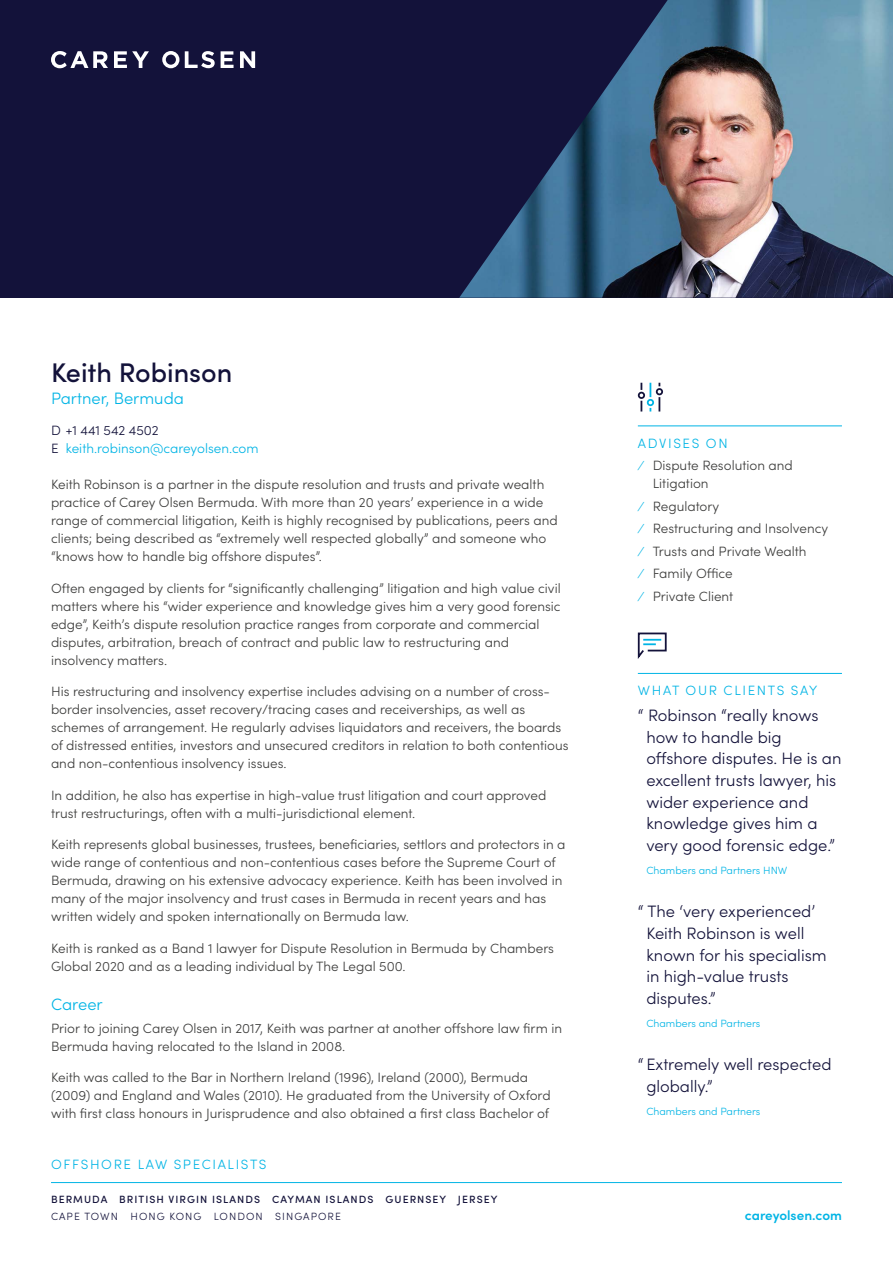
<style>
.page{position:relative;width:893px;height:1263px;background:#fff}
.page>*{position:absolute;margin:0;border:0;box-sizing:border-box;transform-origin:0 0}
.t1{font:500 27px "Sofia Pro";color:#13123a}
.t2{font:300 16.5px/21.6px "Sofia Pro";color:#13123a}
.t3{font:300 16.5px "Sofia Pro";color:#00b4e5}
.t4{font:300 13.5px/18px "Sofia Pro";color:#3c3c3b}
.t5{font:300 13.5px/18px "Sofia Pro";color:#00b4e5}
.t6{font:300 13.5px "Sofia Pro";letter-spacing:.12em;color:#00b4e5}
.t7{font:600 13.5px "Sofia Pro";color:#00b4e5}
.t8{font:300 10.5px "Sofia Pro";color:#00b4e5}
.t9{font:500 10.5px "Sofia Pro";letter-spacing:.1em;color:#13123a}
.t10{font:300 10.5px "Sofia Pro";letter-spacing:.1em;color:#13123a}
.s1{color:#13123a}
.s2{color:#00b4e5}
</style>
<div class="page">
<hr style="left:51px;top:1182px;width:791px;height:1px;background:#00b4e5">
<hr style="left:638px;top:425px;width:204px;height:1px;background:#00b4e5">
<hr style="left:638px;top:673px;width:204px;height:1px;background:#00b4e5">
<svg style="left:637px;top:382px;width:26px;height:30px"></svg>
<svg style="left:637px;top:632px;width:30px;height:27px"></svg>
<div style="left:0;top:0;width:893px;height:298px;background:#13123a"></div>
<img style="left:459px;top:0;width:434px;height:298px">
<svg style="left:114px;top:51px;width:35px;height:17px"></svg>
<svg style="left:185px;top:51px;width:30px;height:17px"></svg>
<svg style="left:221px;top:51px;width:13px;height:17px"></svg>
<svg style="left:240px;top:51px;width:15px;height:17px"></svg>
<svg style="left:162px;top:51px;width:17px;height:17px"></svg>
<svg style="left:51px;top:51px;width:57px;height:17px"></svg>
<h1 class="t1" style="left:51px;top:353px;width:183px">Keith Robinson</h1>
<p class="t3" style="left:51px;top:386px;width:134px">Partner, Bermuda</p>
<p class="t5" style="left:51px;top:421px;width:209px"><span class="s1">D +1 441 542 4502<br>E</span> keith.robinson@careyolsen.com</p>
<p class="t4" style="left:51px;top:475px;width:508px">Keith Robinson is a partner in the dispute resolution and trusts and private wealth practice of Carey Olsen Bermuda. With more than 20 years’ experience in a wide range of commercial litigation, Keith is highly recognised by publications, peers and clients; being described as “extremely well respected globally” and someone who “knows how to handle big offshore disputes”.</p>
<p class="t4" style="left:51px;top:578px;width:511px">Often engaged by clients for “significantly challenging” litigation and high value civil matters where his “wider experience and knowledge gives him a very good forensic edge”, Keith’s dispute resolution practice ranges from corporate and commercial disputes, arbitration, breach of contract and public law to restructuring and insolvency matters.</p>
<p class="t4" style="left:51px;top:681px;width:519px">His restructuring and insolvency expertise includes advising on a number of cross&shy;border insolvencies, asset recovery/tracing cases and receiverships, as well as schemes of arrangement. He regularly advises liquidators and receivers, the boards of distressed entities, investors and unsecured creditors in relation to both contentious and non-contentious insolvency issues.</p>
<p class="t4" style="left:51px;top:785px;width:497px">In addition, he also has expertise in high-value trust litigation and court approved trust restructurings, often with a multi-jurisdictional element.</p>
<p class="t4" style="left:51px;top:834px;width:516px">Keith represents global businesses, trustees, beneficiaries, settlors and protectors in a wide range of contentious and non-contentious cases before the Supreme Court of Bermuda, drawing on his extensive advocacy experience. Keith has been involved in many of the major insolvency and trust cases in Bermuda in recent years and has written widely and spoken internationally on Bermuda law.</p>
<p class="t4" style="left:51px;top:938px;width:505px">Keith is ranked as a Band 1 lawyer for Dispute Resolution in Bermuda by Chambers<br>Global 2020 and as a leading individual by The Legal 500.</p>
<p class="t3" style="left:51px;top:992px;width:53px">Career</p>
<p class="t4" style="left:51px;top:1018px;width:513px">Prior to joining Carey Olsen in 2017, Keith was partner at another offshore law firm in<br>Bermuda having relocated to the Island in 2008.</p>
<p class="t4" style="left:51px;top:1068px;width:501px">Keith was called to the Bar in Northern Ireland (1996), Ireland (2000), Bermuda (2009) and England and Wales (2010). He graduated from the University of Oxford with first class honours in Jurisprudence and also obtained a first class Bachelor of</p>
<p class="t4" style="left:638px;top:431px;width:156px;line-height:22.5px"><span class="s2">ADVISES ON<br>⁄</span> Dispute Resolution and</p>
<p class="t4" style="left:640px;top:471px;width:190px;line-height:22.5px;text-indent:13px">Litigation<br><span class="s2">⁄</span> Regulatory<br><span class="s2">⁄</span> Restructuring and Insolvency <span class="s2">⁄</span> Trusts and Private Wealth<br><span class="s2">⁄</span> Family Office<br><span class="s2">⁄</span> Private Client</p>
<p class="t6" style="left:638px;top:680px;width:181px">WHAT OUR CLIENTS SAY</p>
<p class="t2" style="left:646px;top:704px;width:197px;text-indent:-8px">“ Robinson “really knows how to handle big offshore disputes. He is an excellent trusts lawyer, his wider experience and knowledge gives him a very good forensic edge.”</p>
<p class="t8" style="left:646px;top:863px;width:143px">Chambers and Partners HNW</p>
<p class="t2" style="left:646px;top:900px;width:182px;text-indent:-8px">“ The ‘very experienced’<br>Keith Robinson is well known for his specialism in high-value trusts disputes.”</p>
<p class="t8" style="left:646px;top:1016px;width:116px">Chambers and Partners</p>
<p class="t2" style="left:646px;top:1053px;width:187px;text-indent:-8px">“ Extremely well respected globally.”</p>
<p class="t8" style="left:646px;top:1104px;width:116px">Chambers and Partners</p>
<p class="t6" style="left:51px;top:1155px;width:217px">OFFSHORE LAW SPECIALISTS</p>
<p class="t9" style="left:51px;top:1191px;width:448px">BERMUDA BRITISH VIRGIN ISLANDS CAYMAN ISLANDS GUERNSEY JERSEY</p>
<p class="t10" style="left:51px;top:1209px;width:291px">CAPE TOWN HONG KONG LONDON SINGAPORE</p>
<p class="t7" style="left:745px;top:1205px;width:98px">careyolsen.com</p>
</div>
